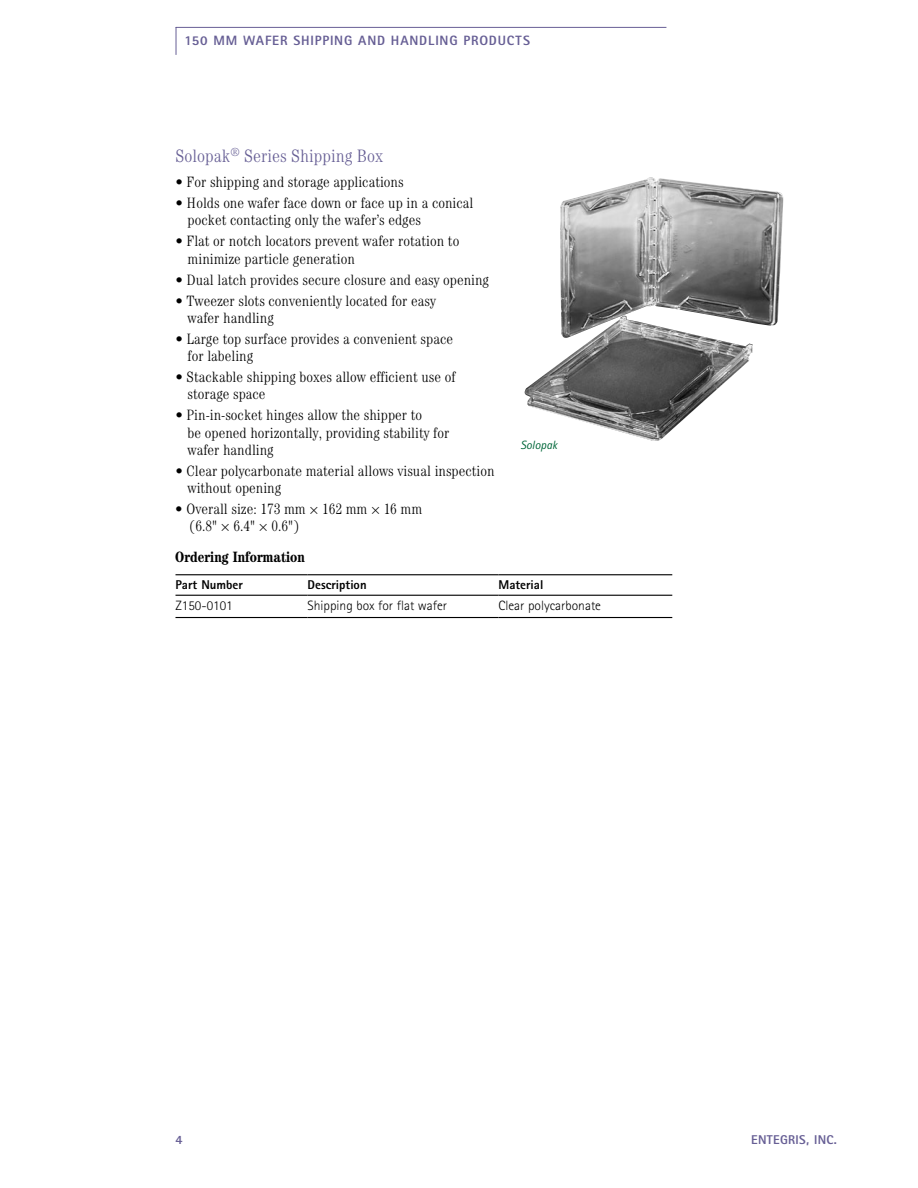
<style>
.page{position:relative;width:918px;height:1188px;background:#fff}
.page>*{position:absolute;margin:0;border:0;box-sizing:border-box;transform-origin:0 0}
.t1{font:300 condensed 18px "Century";color:#675f95}
.t2{font:300 condensed 15px/17.2px "Century";color:#000}
.t3{font:700 condensed 15px "Century";color:#000}
.t4{font:300 13.5px "Rotis Sans Serif";color:#000}
.t5{font:800 13.5px "Rotis Sans Serif";letter-spacing:.06em;color:#675f95}
.t6{font:800 12.75px "Rotis Sans Serif";color:#000}
.t7{font:800 12.75px "Rotis Sans Serif";letter-spacing:.025em;color:#675f95}
.t8{font:italic 12px "Rotis Sans Serif";color:#006739}
</style>
<div class="page">
<svg style="left:175px;top:26px;width:492px;height:29px"></svg>
<hr style="left:176px;top:595px;width:132px;height:1px;background:#000">
<hr style="left:308px;top:595px;width:190px;height:1px;background:#000">
<hr style="left:498px;top:595px;width:174px;height:1px;background:#000">
<hr style="left:176px;top:617px;width:132px;height:1px;background:#000">
<hr style="left:308px;top:617px;width:190px;height:1px;background:#000">
<hr style="left:498px;top:617px;width:174px;height:1px;background:#000">
<hr style="left:176px;top:574px;width:132px;height:1px;background:#000">
<hr style="left:308px;top:574px;width:190px;height:1px;background:#000">
<hr style="left:498px;top:574px;width:174px;height:1px;background:#000">
<img style="left:524px;top:177px;width:260px;height:264px">
<p class="t5" style="left:184px;top:32px;width:346px">150 MM WAFER SHIPPING AND HANDLING PRODUCTS</p>
<p class="t1" style="left:176px;top:146px;width:209px">Solopak<sup>®</sup> Series Shipping Box</p>
<p class="t2" style="left:176px;top:173px;width:230px">• For shipping and storage applications</p>
<p class="t2" style="left:188px;top:194px;width:287px;text-indent:-12px">• Holds one wafer face down or face up in a conical pocket contacting only the wafer’s edges</p>
<p class="t2" style="left:188px;top:233px;width:273px;text-indent:-12px">• Flat or notch locators prevent wafer rotation to minimize particle generation</p>
<p class="t2" style="left:175px;top:271px;width:315px">• Dual latch provides secure closure and easy opening</p>
<p class="t2" style="left:188px;top:292px;width:250px;text-indent:-12px">• Tweezer slots conveniently located for easy wafer handling</p>
<p class="t2" style="left:188px;top:330px;width:267px;text-indent:-12px">• Large top surface provides a convenient space for labeling</p>
<p class="t2" style="left:188px;top:368px;width:270px;text-indent:-12px">• Stackable shipping boxes allow efficient use of storage space</p>
<p class="t2" style="left:188px;top:407px;width:263px;text-indent:-12px">• Pin-in-socket hinges allow the shipper to<br>be opened horizontally, providing stability for wafer handling</p>
<p class="t2" style="left:188px;top:462px;width:309px;text-indent:-12px">• Clear polycarbonate material allows visual inspection without opening</p>
<p class="t2" style="left:189px;top:500px;width:235px;text-indent:-13px">• Overall size: 173 mm × 162 mm × 16 mm (6.8" × 6.4" × 0.6")</p>
<p class="t3" style="left:175px;top:548px;width:131px">Ordering Information</p>
<p class="t6" style="left:176px;top:577px;width:69px">PART NUMBER</p>
<p class="t6" style="left:308px;top:577px;width:61px">DESCRIPTION</p>
<p class="t6" style="left:498px;top:577px;width:46px">MATERIAL</p>
<p class="t4" style="left:176px;top:598px;width:59px">Z150-0101</p>
<p class="t4" style="left:308px;top:598px;width:141px">Shipping box for flat wafer</p>
<p class="t4" style="left:498px;top:598px;width:104px">Clear polycarbonate</p>
<p class="t8" style="left:520px;top:438px;width:38px">Solopak</p>
<p class="t7" style="left:176px;top:1132px;width:9px">4</p>
<p class="t7" style="left:751px;top:1132px;width:87px">ENTEGRIS, INC.</p>
</div>
